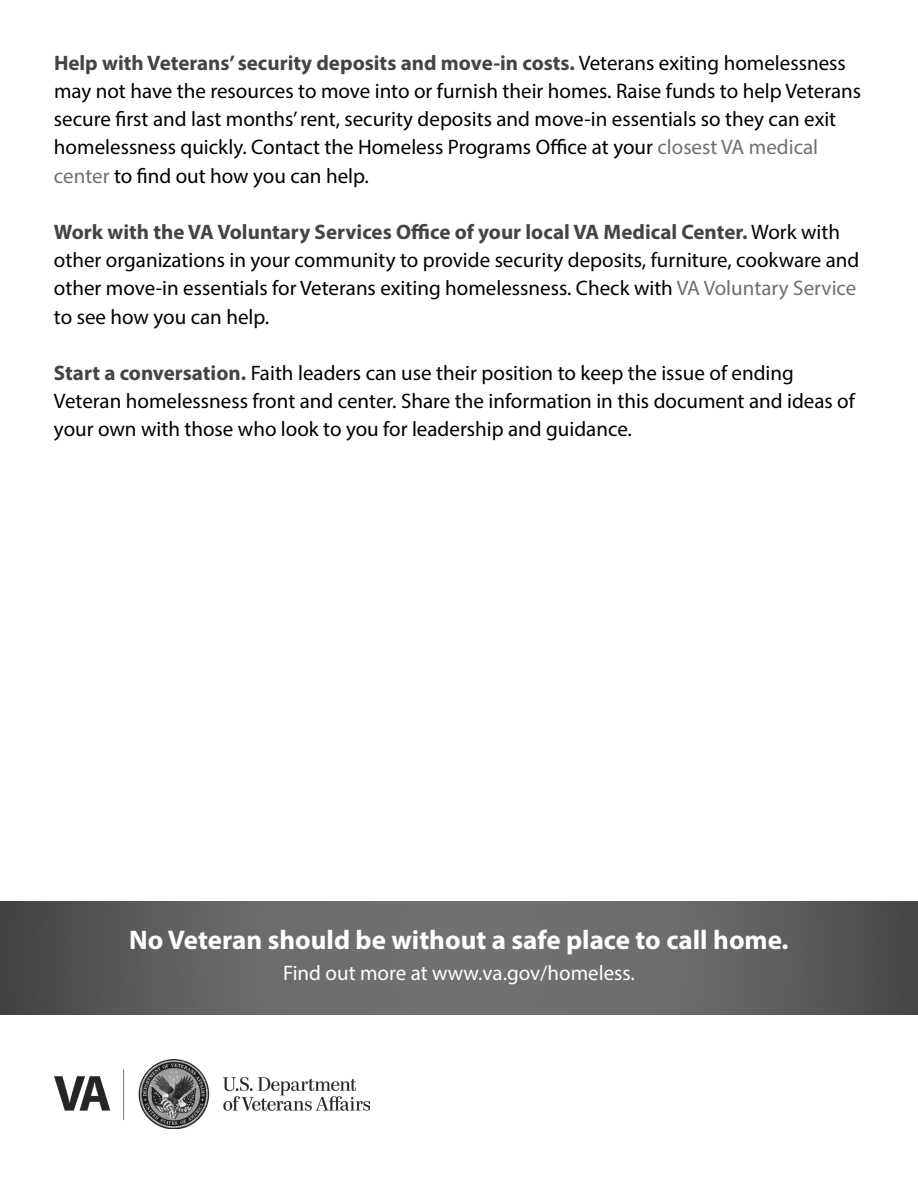
<style>
.page{position:relative;width:918px;height:1188px;background:#fff}
.page>*{position:absolute;margin:0;border:0;box-sizing:border-box;transform-origin:0 0}
.t1{font:700 27px "Myriad Pro";color:#fff}
.t2{font:21px/28.2px "Myriad Pro";color:#000}
.t3{font:21px "Myriad Pro";color:#fff}
.s1{font-weight:700;color:#444}
.s2{color:#707070}
</style>
<div class="page">
<img style="left:54px;top:1059px;width:315px;height:69px">
<svg style="left:0;top:901px;width:918px;height:114px;background:#626262"></svg>
<p class="t2" style="left:54px;top:48px;width:809px"><span class="s1">Help with Veterans’ security deposits and move-in costs.</span> Veterans exiting homelessness may not have the resources to move into or furnish their homes. Raise funds to help Veterans secure first and last months’ rent, security deposits and move-in essentials so they can exit homelessness quickly. Contact the Homeless Programs Office at your <span class="s2">closest VA medical center</span> to find out how you can help.</p>
<p class="t2" style="left:54px;top:217px;width:807px"><span class="s1">Work with the VA Voluntary Services Office of your local VA Medical Center.</span> Work with other organizations in your community to provide security deposits, furniture, cookware and other move-in essentials for Veterans exiting homelessness. Check with <span class="s2">VA Voluntary Service </span>to see how you can help.</p>
<p class="t2" style="left:54px;top:359px;width:802px"><span class="s1">Start a conversation.</span> Faith leaders can use their position to keep the issue of ending<br>Veteran homelessness front and center. Share the information in this document and ideas of your own with those who look to you for leadership and guidance.</p>
<p class="t1" style="left:129px;top:922px;width:661px">No Veteran should be without a safe place to call home.</p>
<p class="t3" style="left:283px;top:960px;width:353px">Find out more at www.va.gov/homeless.</p>
</div>
